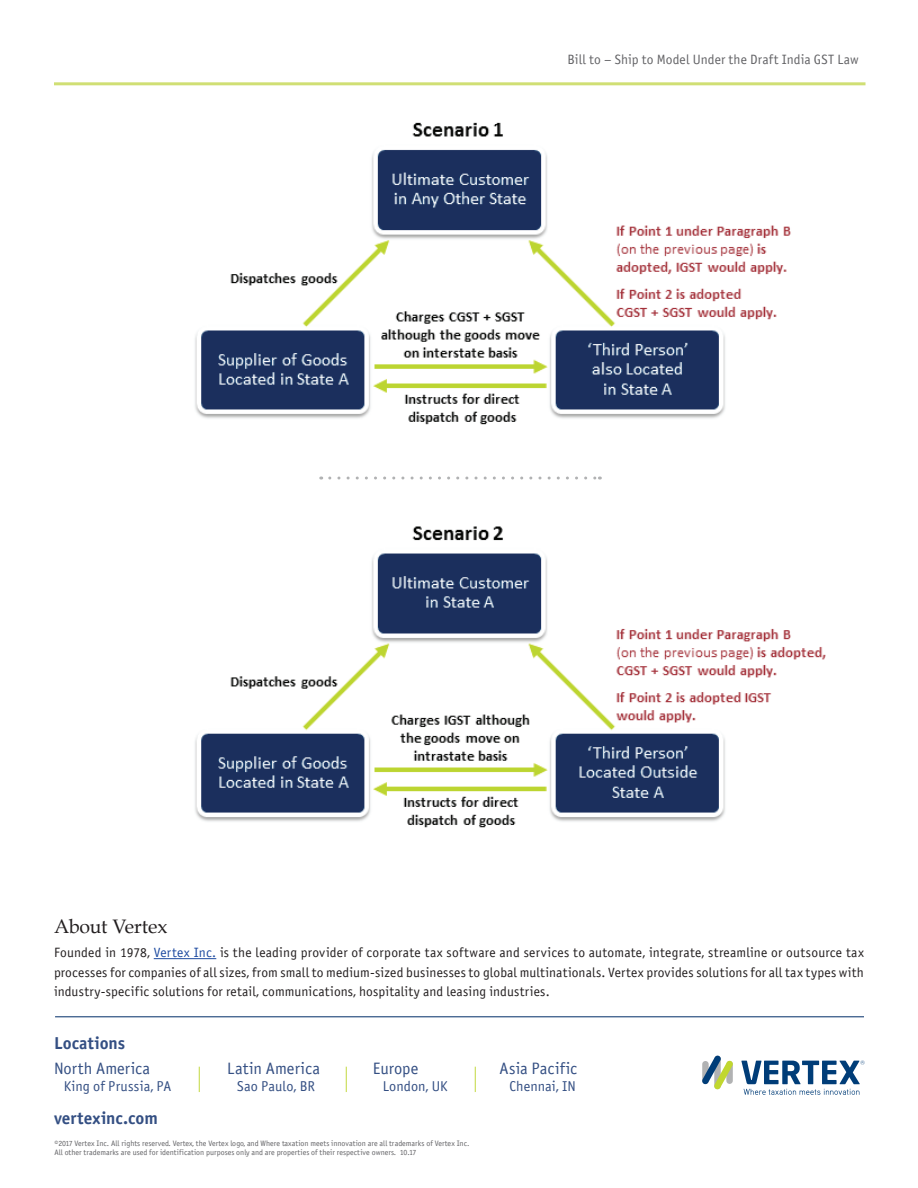
<style>
.page{position:relative;width:918px;height:1188px;background:#fff}
.page>*{position:absolute;margin:0;border:0;box-sizing:border-box;transform-origin:0 0}
.t1{font:19.5px "Book Antiqua";letter-spacing:-.005em;color:#231f20}
.t2{font:17.25px "Officina Sans Bold A";color:#344f83}
.t3{font:16.5px "Officina Sans Book A";color:#344f83}
.t4{font:14.25px "Officina Sans Book A";letter-spacing:.005em;color:#344f83}
.t5{font:13.5px/19.5px "Officina Sans Book A";letter-spacing:.01em;color:#231f20;text-align:justify}
.t6{font:13.5px "Officina Sans Book A";letter-spacing:.01em;color:#636366}
.t7{font:7.8px/9px "Officina Sans Book A";color:#636366}
.s1{color:#1d4aa0}
</style>
<div class="page">
<hr style="left:54px;top:82px;width:812px;height:3px;background:#d0df74">
<img style="left:195px;top:122px;width:596px;height:303px">
<img style="left:195px;top:526px;width:631px;height:302px">
<svg style="left:330px;top:477px;width:270px;height:3px"></svg>
<hr style="left:154px;top:958px;width:62px;height:1px;background:#1d4aa0">
<hr style="left:55px;top:1017px;width:809px;height:1px;background:#002d68">
<svg style="left:702px;top:1056px;width:31px;height:33px"></svg>
<svg style="left:741px;top:1061px;width:124px;height:34px"></svg>
<svg style="left:199px;top:1067px;width:1px;height:25px"></svg>
<svg style="left:346px;top:1067px;width:1px;height:25px"></svg>
<svg style="left:475px;top:1067px;width:1px;height:25px"></svg>
<p class="t6" style="left:567px;top:51px;width:293px">Bill to – Ship to Model Under the Draft India GST Law</p>
<h1 class="t1" style="left:54px;top:913px;width:115px">About Vertex</h1>
<p class="t5" style="left:54px;top:943px;width:811px">Founded in 1978, <span class="s1">Vertex Inc.</span> is the leading provider of corporate tax software and services to automate, integrate, streamline or outsource tax processes for companies of all sizes, from small to medium-sized businesses to global multinationals. Vertex provides solutions for all tax types with industry-specific solutions for retail, communications, hospitality and leasing industries.</p>
<p class="t2" style="left:54px;top:1032px;width:73px">Locations</p>
<p class="t3" style="left:54px;top:1059px;width:98px">North America</p>
<p class="t4" style="left:64px;top:1078px;width:109px">King of Prussia, PA</p>
<p class="t3" style="left:500px;top:1059px;width:79px">Asia Pacific</p>
<p class="t4" style="left:509px;top:1078px;width:68px">Chennai, IN</p>
<p class="t3" style="left:227px;top:1059px;width:94px">Latin America</p>
<p class="t4" style="left:237px;top:1078px;width:79px">Sao Paulo, BR</p>
<p class="t3" style="left:373px;top:1059px;width:47px">Europe</p>
<p class="t4" style="left:383px;top:1078px;width:66px">London, UK</p>
<p class="t2" style="left:54px;top:1108px;width:105px">vertexinc.com</p>
<p class="t7" style="left:55px;top:1139px;width:416px">©2017 Vertex Inc. All rights reserved. Vertex, the Vertex logo, and Where taxation meets innovation are all trademarks of Vertex Inc.<br>All other trademarks are used for identification purposes only and are properties of their respective owners. 10.17</p>
</div>
